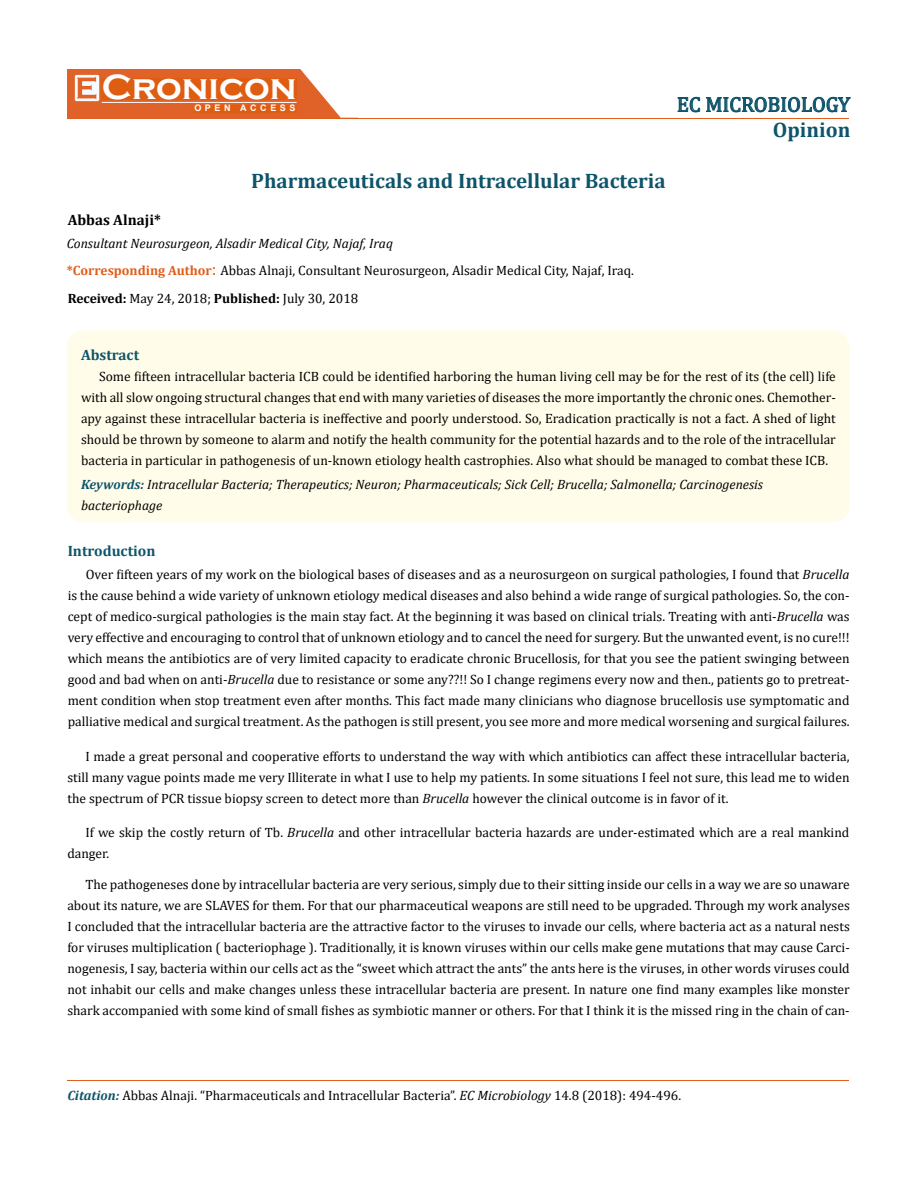
<style>
.page{position:relative;width:917px;height:1190px;background:#fff}
.page>*{position:absolute;margin:0;border:0;box-sizing:border-box;transform-origin:0 0}
.t1{font:700 36px "Copperplate Gothic";color:#fff}
.t2{font:700 21px "Cambria";color:#0e546a}
.t3{font:21px "Cambria";color:#0e546a}
.t4{font:700 15px "Cambria";color:#0e546a}
.t5{font:700 15px "Cambria";color:#000}
.t6{font:13.5px/21px "Cambria";color:#000;text-align:justify}
.t7{font:italic 13.5px/21px "Cambria";color:#000}
.t8{font:700 9px "Arial";letter-spacing:.4em;color:#fff}
.s1{font-weight:700;color:#e05d1a}
.s2{font-size:18px;color:#e05d1a}
.s3{font-weight:700}
.s4{font-weight:700;color:#0e546a}
.s5{font-style:italic}
.s6{font-weight:700;font-style:italic;color:#0e546a}
</style>
<div class="page">
<div style="left:67px;top:70px;width:290px;height:49px;background:#e06228"></div>
<svg style="left:300px;top:69px;width:58px;height:49px"></svg>
<img style="left:75px;top:75px;width:24px;height:26px">
<div style="left:102px;top:79px;width:195px;height:21px;background:#df5d11"></div>
<div style="left:194px;top:105px;width:103px;height:7px;background:#df5d11"></div>
<svg style="left:677px;top:97px;width:173px;height:15px"></svg>
<hr style="left:102px;top:102px;width:194px;height:1px;background:#fff">
<hr style="left:279px;top:118px;width:569px;height:1px;background:#e05d1a">
<hr style="left:67px;top:1080px;width:782px;height:1px;background:#e05d1a">
<div style="left:67px;top:330px;width:782px;height:192px;background:#fffde9;border-radius:18px"></div>
<h1 class="t1" style="left:102px;top:68px;width:196px">Cronicon</h1>
<p class="t8" style="left:194px;top:102px;width:103px">OPEN ACCESS</p>
<h2 class="t3" style="left:676px;top:92px;width:175px">EC MICROBIOLOGY</h2>
<h2 class="t2" style="left:772px;top:115px;width:79px">Opinion</h2>
<h2 class="t2" style="left:251px;top:166px;width:416px">Pharmaceuticals and Intracellular Bacteria</h2>
<p class="t5" style="left:68px;top:209px;width:95px">Abbas Alnaji*</p>
<p class="t7" style="left:67px;top:232px;width:328px">Consultant Neurosurgeon, Alsadir Medical City, Najaf, Iraq</p>
<p class="t6" style="left:67px;top:256px;width:568px;line-height:28px"><span class="s1">*Corresponding Author</span><span class="s2">:</span> Abbas Alnaji, Consultant Neurosurgeon, Alsadir Medical City, Najaf, Iraq.<br><span class="s3">Received:</span> May 24, 2018; <span class="s3">Published:</span> July 30, 2018</p>
<p class="t4" style="left:81px;top:344px;width:60px">Abstract</p>
<p class="t6" style="left:81px;top:366px;width:756px;text-indent:18px">Some fifteen intracellular bacteria ICB could be identified harboring the human living cell may be for the rest of its (the cell) life with all slow ongoing structural changes that end with many varieties of diseases the more importantly the chronic ones. Chemother&shy;apy against these intracellular bacteria is ineffective and poorly understood. So, Eradication practically is not a fact. A shed of light should be thrown by someone to alarm and notify the health community for the potential hazards and to the role of the intracellular bacteria in particular in pathogenesis of un-known etiology health castrophies. Also what should be managed to combat these ICB.</p>
<p class="t7" style="left:81px;top:473px;width:683px"><span class="s4">Keywords:</span> Intracellular Bacteria; Therapeutics; Neuron; Pharmaceuticals; Sick Cell; Brucella; Salmonella; Carcinogenesis bacteriophage</p>
<p class="t4" style="left:68px;top:540px;width:89px">Introduction</p>
<p class="t6" style="left:68px;top:564px;width:783px;text-indent:18px">Over fifteen years of my work on the biological bases of diseases and as a neurosurgeon on surgical pathologies, I found that <span class="s5">Brucella </span>is the cause behind a wide variety of unknown etiology medical diseases and also behind a wide range of surgical pathologies. So, the con&shy;cept of medico-surgical pathologies is the main stay fact. At the beginning it was based on clinical trials. Treating with anti-<span class="s5">Brucella</span> was very effective and encouraging to control that of unknown etiology and to cancel the need for surgery. But the unwanted event, is no cure!!! which means the antibiotics are of very limited capacity to eradicate chronic Brucellosis, for that you see the patient swinging between good and bad when on anti-<span class="s5">Brucella</span> due to resistance or some any??!! So I change regimens every now and then., patients go to pretreat&shy;ment condition when stop treatment even after months. This fact made many clinicians who diagnose brucellosis use symptomatic and palliative medical and surgical treatment. As the pathogen is still present, you see more and more medical worsening and surgical failures.</p>
<p class="t6" style="left:67px;top:745px;width:783px;text-indent:18px">I made a great personal and cooperative efforts to understand the way with which antibiotics can affect these intracellular bacteria, still many vague points made me very Illiterate in what I use to help my patients. In some situations I feel not sure, this lead me to widen the spectrum of PCR tissue biopsy screen to detect more than <span class="s5">Brucella</span> however the clinical outcome is in favor of it.</p>
<p class="t6" style="left:67px;top:821px;width:783px;text-indent:18px">If we skip the costly return of Tb. <span class="s5">Brucella</span> and other intracellular bacteria hazards are under-estimated which are a real mankind danger.</p>
<p class="t6" style="left:67px;top:874px;width:784px;text-indent:18px">The pathogeneses done by intracellular bacteria are very serious, simply due to their sitting inside our cells in a way we are so unaware about its nature, we are SLAVES for them. For that our pharmaceutical weapons are still need to be upgraded. Through my work analyses I concluded that the intracellular bacteria are the attractive factor to the viruses to invade our cells, where bacteria act as a natural nests for viruses multiplication ( bacteriophage ). Traditionally, it is known viruses within our cells make gene mutations that may cause Carci&shy;nogenesis, I say, bacteria within our cells act as the “sweet which attract the ants” the ants here is the viruses, in other words viruses could not inhabit our cells and make changes unless these intracellular bacteria are present. In nature one find many examples like monster shark accompanied with some kind of small fishes as symbiotic manner or others. For that I think it is the missed ring in the chain of can-</p>
<p class="t6" style="left:67px;top:1084px;width:615px"><span class="s6">Citation:</span> Abbas Alnaji. “Pharmaceuticals and Intracellular Bacteria”. <span class="s5">EC Microbiology</span> 14.8 (2018): 494-496.</p>
</div>
